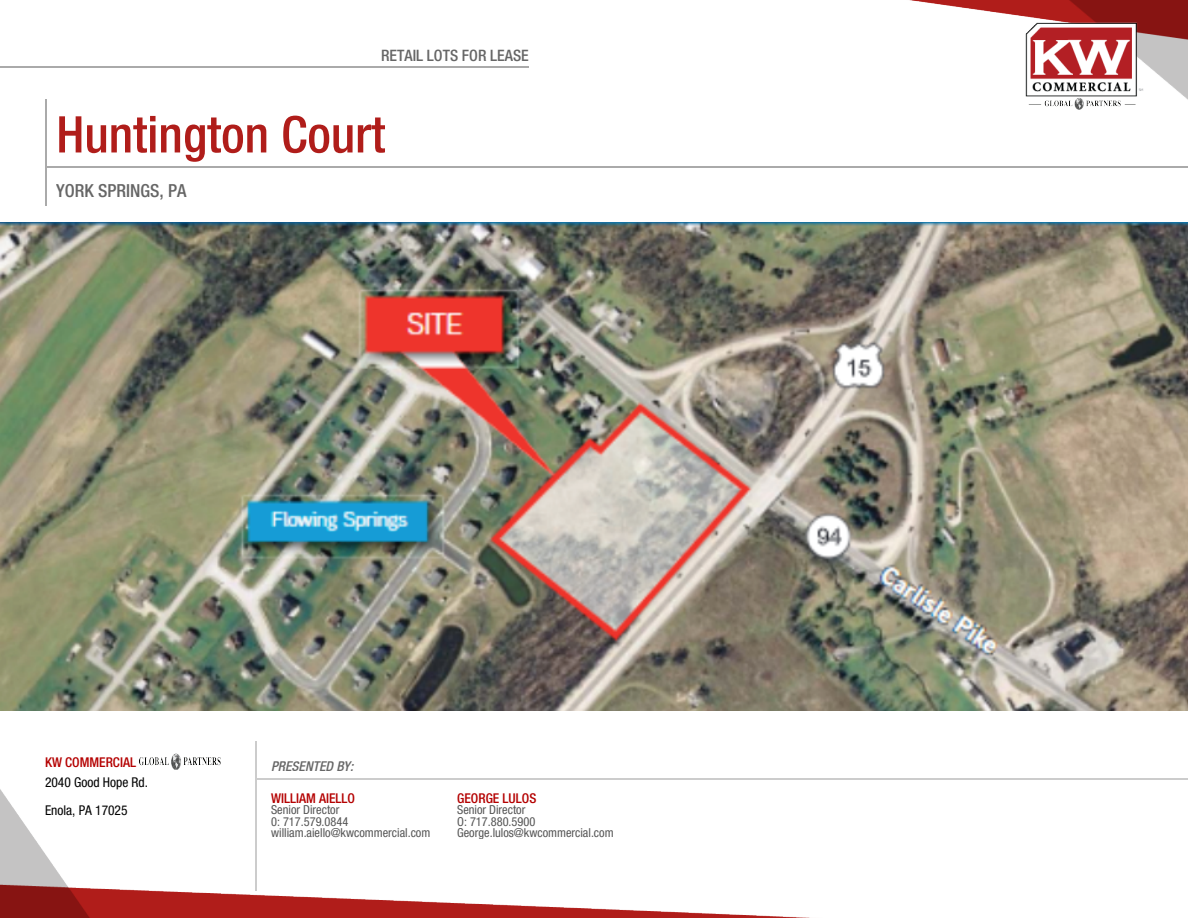
<style>
.page{position:relative;width:1188px;height:918px;background:#fff}
.page>*{position:absolute;margin:0;border:0;box-sizing:border-box;transform-origin:0 0}
.t1{font:500 50.7px "Helvetica Neue";color:#b01d1a}
.t2{font:500 18px "Helvetica Neue";color:#666}
.t3{font:500 15.75px "Helvetica Neue";color:#666}
.t4{font:500 13.5px "Helvetica Neue";color:#b40101}
.t5{font:13.5px/28.2px "Helvetica Neue";color:#000}
.t6{font:italic 13.5px "Helvetica Neue Medium Cond";color:#666}
.t7{font:12.3px/11.2px "Helvetica Neue";color:#555}
</style>
<div class="page">
<img style="left:0;top:756px;width:810px;height:162px">
<hr style="left:255px;top:778px;width:933px;height:2px;background:#ccc">
<hr style="left:0;top:66px;width:529px;height:2px;background:#aaa">
<hr style="left:255px;top:741px;width:1px;height:150px;background:#ccc">
<hr style="left:45px;top:99px;width:1px;height:107px;background:#aaa">
<hr style="left:45px;top:166px;width:1143px;height:2px;background:#aaa">
<img style="left:909px;top:0;width:279px;height:100px">
<img style="left:1011px;top:10px;width:141px;height:90px">
<img style="left:1016px;top:96px;width:131px;height:14px">
<img style="left:137px;top:753px;width:86px;height:16px">
<img style="left:0;top:222px;width:1188px;height:489px">
<p class="t3" style="left:381px;top:46px;width:149px">RETAIL LOTS FOR LEASE</p>
<h1 class="t1" style="left:56px;top:104px;width:330px">Huntington Court</h1>
<h2 class="t2" style="left:56px;top:180px;width:132px">YORK SPRINGS, PA</h2>
<p class="t4" style="left:45px;top:754px;width:93px">KW COMMERCIAL</p>
<p class="t5" style="left:45px;top:768px;width:105px">2040 Good Hope Rd.<br>Enola, PA 17025</p>
<p class="t6" style="left:271px;top:758px;width:84px">PRESENTED BY:</p>
<p class="t4" style="left:271px;top:790px;width:85px">WILLIAM AIELLO</p>
<p class="t7" style="left:271px;top:804px;width:161px">Senior Director<br>0: 717.579.0844 william.aiello@kwcommercial.com</p>
<p class="t4" style="left:457px;top:790px;width:81px">GEORGE LULOS</p>
<p class="t7" style="left:457px;top:804px;width:158px">Senior Director<br>O: 717.880.5900<br>George.lulos@kwcommercial.com</p>
</div>
